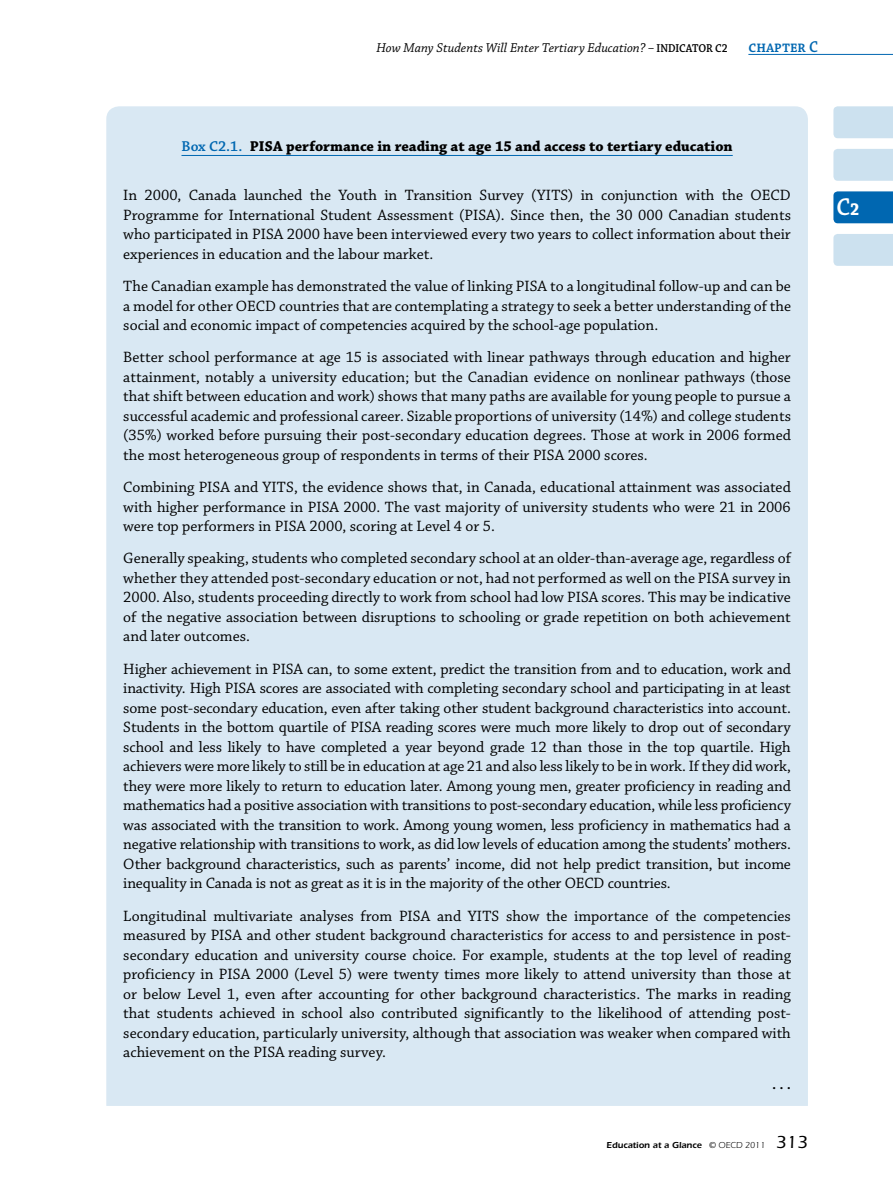
<style>
.page{position:relative;width:893px;height:1191px;background:#fff}
.page>*{position:absolute;margin:0;border:0;box-sizing:border-box;transform-origin:0 0}
.t1{font:600 25.5px "Chaparral Pro";color:#fff;scale:.9 1}
.t2{font:600 16.5px "Chaparral Pro";color:#0067b1;scale:.9 1}
.t3{font:15.75px/19.5px "Chaparral Pro";color:#000;text-align:justify}
.t4{font:600 15.75px "Chaparral Pro";color:#000}
.t5{font:700 15px "Chaparral Pro";color:#000}
.t6{font:italic 13.5px "Chaparral Pro";color:#000}
.t7{font:600 12px "Chaparral Pro";color:#000;scale:.9 1}
.t8{font:600 9px "Itc Eras";color:#000}
.s1{font-weight:600;font-style:normal;font-size:12px}
.s2{font-weight:600;color:#0067b1}
.s3{font-weight:400}
.s4{font-weight:500;font-size:18px}
.s5{font-weight:700;font-size:18px}
</style>
<div class="page">
<div style="left:833px;top:106px;width:60px;height:32px;background:#cce1ef"></div>
<div style="left:833px;top:149px;width:60px;height:32px;background:#cce1ef"></div>
<div style="left:833px;top:191px;width:60px;height:32px;background:#0067b1"></div>
<hr style="left:748px;top:54px;width:145px;height:1px;background:#0067b1">
<div style="left:833px;top:234px;width:60px;height:32px;background:#cce1ef"></div>
<div style="left:106px;top:106px;width:702px;height:1000px;background:#d9e8f3"></div>
<hr style="left:181px;top:155px;width:552px;height:1px;background:#0067b1">
<p class="t6" style="left:376px;top:40px;width:306px">How Many Students Will Enter Tertiary Education? – <span class="s1">Indicat</span></p>
<p class="t7" style="left:698px;top:41px;width:34px">or C2</p>
<p class="t2" style="left:748px;top:37px;width:79px">chapter C</p>
<p class="t5" style="left:181px;top:137px;width:553px"><span class="s2">Box C2.1.</span> PISA performance in reading at age 15 and access to tertiary education</p>
<p class="t3" style="left:123px;top:186px;width:669px">In 2000, Canada launched the Youth in Transition Survey (YITS) in conjunction with the OECD Programme for International Student Assessment (PISA). Since then, the 30 000 Canadian students who participated in PISA 2000 have been interviewed every two years to collect information about their experiences in education and the labour market.</p>
<p class="t3" style="left:123px;top:277px;width:669px">The Canadian example has demonstrated the value of linking PISA to a longitudinal follow-up and can be a model for other OECD countries that are contemplating a strategy to seek a better understanding of the social and economic impact of competencies acquired by the school-age population.</p>
<p class="t3" style="left:123px;top:348px;width:669px">Better school performance at age 15 is associated with linear pathways through education and higher attainment, notably a university education; but the Canadian evidence on nonlinear pathways (those that shift between education and work) shows that many paths are available for young people to pursue a successful academic and professional career. Sizable proportions of university (14%) and college students (35%) worked before pursuing their post-secondary education degrees. Those at work in 2006 formed the most heterogeneous group of respondents in terms of their PISA 2000 scores.</p>
<p class="t3" style="left:123px;top:478px;width:669px">Combining PISA and YITS, the evidence shows that, in Canada, educational attainment was associated with higher performance in PISA 2000. The vast majority of university students who were 21 in 2006 were top performers in PISA 2000, scoring at Level 4 or 5.</p>
<p class="t3" style="left:123px;top:549px;width:669px">Generally speaking, students who completed secondary school at an older-than-average age, regardless of whether they attended post-secondary education or not, had not performed as well on the PISA survey in 2000. Also, students proceeding directly to work from school had low PISA scores. This may be indicative of the negative association between disruptions to schooling or grade repetition on both achievement and later outcomes.</p>
<p class="t3" style="left:123px;top:659px;width:669px">Higher achievement in PISA can, to some extent, predict the transition from and to education, work and inactivity. High PISA scores are associated with completing secondary school and participating in at least some post-secondary education, even after taking other student background characteristics into account.<br>Students in the bottom quartile of PISA reading scores were much more likely to drop out of secondary school and less likely to have completed a year beyond grade 12 than those in the top quartile. High achievers were more likely to still be in education at age 21 and also less likely to be in work. If they did work, they were more likely to return to education later. Among young men, greater proficiency in reading and mathematics had a positive association with transitions to post-secondary education, while less proficiency was associated with the transition to work. Among young women, less proficiency in mathematics had a negative relationship with transitions to work, as did low levels of education among the students’ mothers.<br>Other background characteristics, such as parents’ income, did not help predict transition, but income inequality in Canada is not as great as it is in the majority of the other OECD countries.</p>
<p class="t3" style="left:123px;top:906px;width:669px">Longitudinal multivariate analyses from PISA and YITS show the importance of the competencies measured by PISA and other student background characteristics for access to and persistence in post&shy;secondary education and university course choice. For example, students at the top level of reading proficiency in PISA 2000 (Level 5) were twenty times more likely to attend university than those at or below Level 1, even after accounting for other background characteristics. The marks in reading that students achieved in school also contributed significantly to the likelihood of attending post&shy;secondary education, particularly university, although that association was weaker when compared with achievement on the PISA reading survey.</p>
<p class="t4" style="left:772px;top:1075px;width:20px">...</p>
<p class="t8" style="left:606px;top:1140px;width:203px">Education at a Glance <span class="s3">© OECD 2011</span> <span class="s4">313</span></p>
<h1 class="t1" style="left:836px;top:192px;width:27px">C<span class="s5">2</span></h1>
</div>
